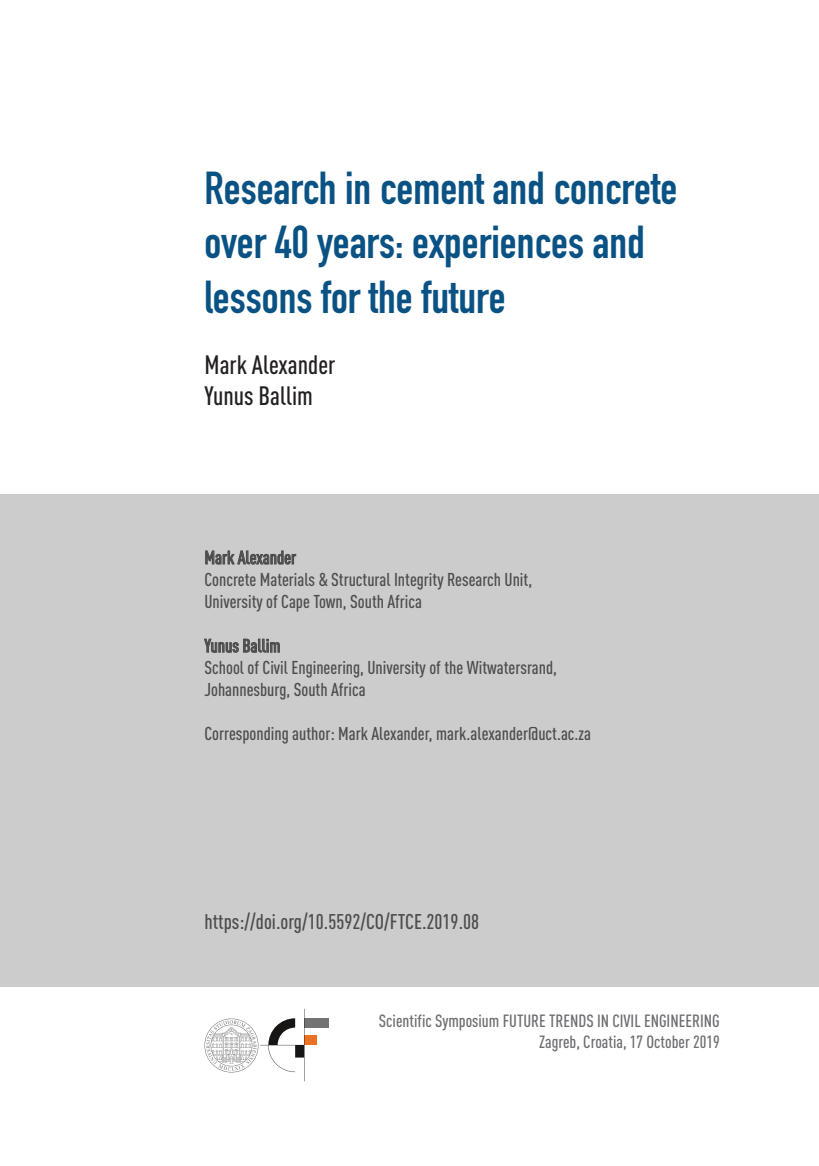
<style>
.page{position:relative;width:819px;height:1166px;background:#fff}
.page>*{position:absolute;margin:0;border:0;box-sizing:border-box;transform-origin:0 0}
.t1{font:45.5px/54.6px "DIN Engschrift Std";color:#0a5283}
.t2{font:500 26.25px/31.5px "DIN Cond";color:#231f20}
.t3{font:500 21px "DIN Cond";color:#4b4c4d}
.t4{font:500 18.38px/22.1px "DIN Cond";color:#4b4c4d}
.t5{font:500 17.5px/21px "DIN Cond";color:#6c6d70;text-align:right}
</style>
<div class="page">
<div style="left:0;top:494px;width:819px;height:493px;background:#cdcccd"></div>
<div style="left:304px;top:1018px;width:25px;height:9px;background:#737373"></div>
<div style="left:304px;top:1036px;width:13px;height:9px;background:#ed7123"></div>
<svg style="left:204px;top:1018px;width:100px;height:55px"></svg>
<svg style="left:205px;top:551px;width:91px;height:13px"></svg>
<svg style="left:204px;top:639px;width:75px;height:13px"></svg>
<h1 class="t1" style="left:204px;top:161px;width:474px">Research in cement and concrete over 40 years: experiences and lessons for the future</h1>
<h2 class="t2" style="left:204px;top:348px;width:132px">Mark Alexander<br>Yunus Ballim</h2>
<p class="t4" style="left:204px;top:546px;width:329px">Mark Alexander<br>Concrete Materials &amp; Structural Integrity Research Unit,<br>University of Cape Town, South Africa</p>
<p class="t4" style="left:204px;top:634px;width:354px">Yunus Ballim<br>School of Civil Engineering, University of the Witwatersrand,<br>Johannesburg, South Africa</p>
<p class="t4" style="left:204px;top:722px;width:388px">Corresponding author: Mark Alexander, mark.alexander@uct.ac.za</p>
<p class="t3" style="left:204px;top:909px;width:276px">https://doi.org/10.5592/CO/FTCE.2019.08</p>
<p class="t5" style="left:379px;top:1009px;width:342px">Scientific Symposium FUTURE TRENDS IN CIVIL ENGINEERING<br>Zagreb, Croatia, 17 October 2019</p>
</div>
